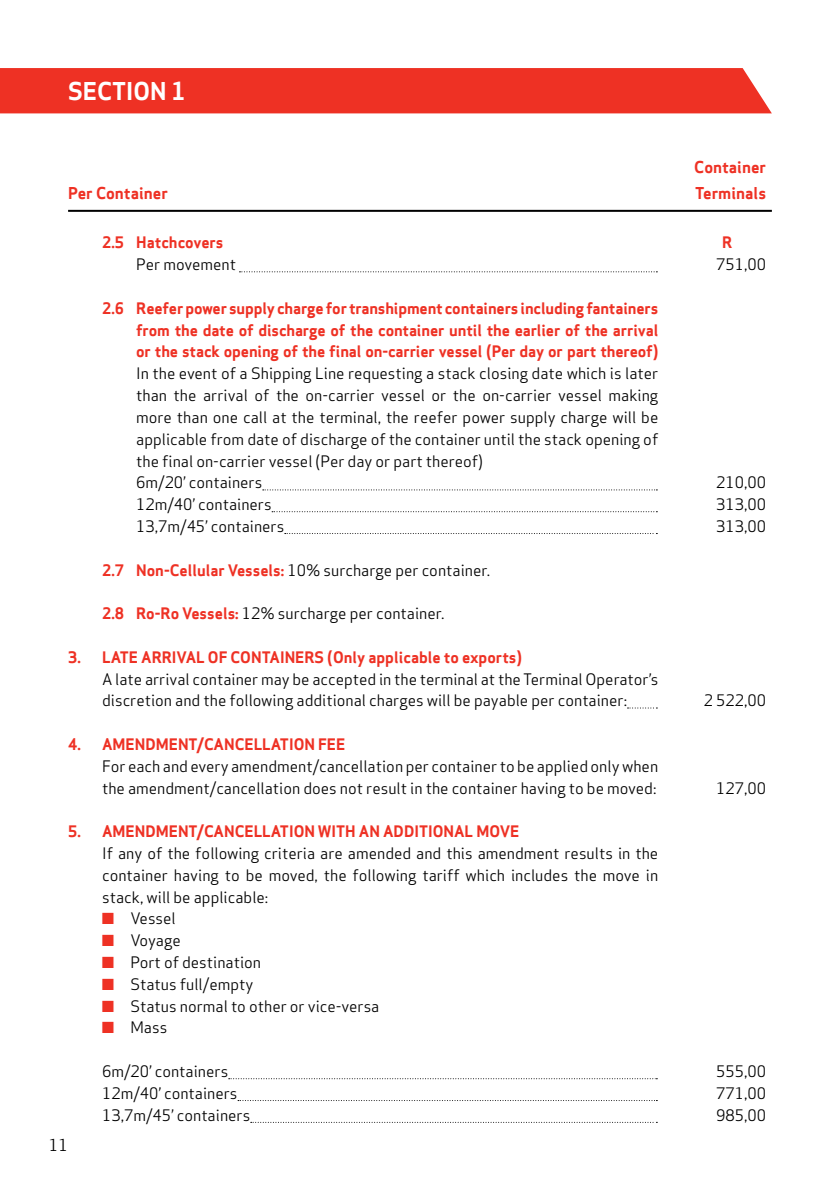
<style>
.page{position:relative;width:840px;height:1191px;background:#fff}
.page>*{position:absolute;margin:0;border:0;box-sizing:border-box;transform-origin:0 0}
.t1{font:24px "Apex Sans Bold T";color:#fff}
.t2{font:16px "Apex Sans Bold T";color:#ee3124}
.t3{font:16px "Apex Sans Book T";color:#000}
.t4{font:15.6px/21.8px "Apex Sans Book T";color:#000}
.t5{font:15.6px/21.8px "Apex Sans Bold T";color:#ee3124;text-align:justify}
.s1{font-family:"Apex Sans Bold T";color:#ee3124}
</style>
<div class="page">
<div style="left:0;top:68px;width:771px;height:45px;background:#ee3124"></div>
<svg style="left:239px;top:271px;width:418px;height:1px"></svg>
<svg style="left:262px;top:489px;width:395px;height:1px"></svg>
<svg style="left:272px;top:511px;width:385px;height:1px"></svg>
<svg style="left:284px;top:533px;width:373px;height:1px"></svg>
<svg style="left:627px;top:707px;width:30px;height:1px"></svg>
<svg style="left:228px;top:1078px;width:429px;height:1px"></svg>
<svg style="left:238px;top:1100px;width:419px;height:1px"></svg>
<svg style="left:250px;top:1122px;width:407px;height:1px"></svg>
<hr style="left:68px;top:210px;width:703px;height:2px;background:#000">
<h1 class="t1" style="left:68px;top:75px;width:119px">SECTION 1</h1>
<p class="t2" style="left:694px;top:157px;width:73px">Container</p>
<p class="t2" style="left:68px;top:183px;width:101px">Per Container</p>
<p class="t2" style="left:694px;top:183px;width:72px">Terminals</p>
<p class="t5" style="left:102px;top:232px;width:123px">2.5 Hatchcovers</p>
<p class="t5" style="left:721px;top:232px;width:12px">R</p>
<p class="t4" style="left:136px;top:253px;width:101px">Per movement</p>
<p class="t4" style="left:715px;top:253px;width:51px">751,00</p>
<p class="t5" style="left:136px;top:297px;width:523px;text-indent:-34px">2.6 Reefer power supply charge for transhipment containers including fantainers from the date of discharge of the container until the earlier of the arrival or the stack opening of the final on-carrier vessel (Per day or part thereof )</p>
<p class="t4" style="left:136px;top:362px;width:523px">In the event of a Shipping Line requesting a stack closing date which is later than the arrival of the on-carrier vessel or the on-carrier vessel making more than one call at the terminal, the reefer power supply charge will be applicable from date of discharge of the container until the stack opening of the final on-carrier vessel (Per day or part thereof)<br>6m/20’ containers</p>
<p class="t4" style="left:715px;top:471px;width:51px">210,00</p>
<p class="t4" style="left:136px;top:493px;width:137px">12m/40’ containers</p>
<p class="t4" style="left:715px;top:493px;width:51px">313,00</p>
<p class="t4" style="left:136px;top:515px;width:150px">13,7m/45’ containers</p>
<p class="t4" style="left:715px;top:515px;width:51px">313,00</p>
<p class="t4" style="left:102px;top:559px;width:389px"><span class="s1">2.7 Non-Cellular Vessels:</span> 10% surcharge per container.</p>
<p class="t4" style="left:102px;top:602px;width:343px"><span class="s1">2.8 Ro-Ro Vessels:</span> 12% surcharge per container.</p>
<p class="t5" style="left:68px;top:646px;width:455px">3. LATE ARRIVAL OF CONTAINERS (Only applicable to exports)</p>
<p class="t4" style="left:102px;top:668px;width:557px">A late arrival container may be accepted in the terminal at the Terminal Operator’s discretion and the following additional charges will be payable per container:</p>
<p class="t4" style="left:703px;top:689px;width:64px">2 522,00</p>
<p class="t5" style="left:68px;top:733px;width:273px">4. AMENDMENT/CANCELLATION FEE</p>
<p class="t4" style="left:102px;top:755px;width:557px">For each and every amendment/cancellation per container to be applied only when the amendment/cancellation does not result in the container having to be moved:</p>
<p class="t4" style="left:715px;top:777px;width:51px">127,00</p>
<p class="t5" style="left:68px;top:820px;width:452px">5. AMENDMENT/CANCELLATION WITH AN ADDITIONAL MOVE</p>
<p class="t4" style="left:102px;top:842px;width:557px">If any of the following criteria are amended and this amendment results in the</p>
<p class="t4" style="left:102px;top:864px;width:557px">container having to be moved, the following tariff which includes the move in</p>
<p class="t4" style="left:102px;top:886px;width:168px">stack, will be applicable:</p>
<p class="t4" style="left:130px;top:907px;width:47px">Vessel</p>
<p class="t4" style="left:130px;top:929px;width:52px">Voyage</p>
<p class="t4" style="left:130px;top:951px;width:132px">Port of destination</p>
<p class="t4" style="left:130px;top:973px;width:124px">Status full/empty</p>
<p class="t4" style="left:130px;top:994px;width:250px">Status normal to other or vice-versa</p>
<p class="t4" style="left:130px;top:1016px;width:38px">Mass</p>
<p class="t4" style="left:102px;top:1060px;width:128px">6m/20’ containers</p>
<p class="t4" style="left:715px;top:1060px;width:45px">555,00</p>
<p class="t4" style="left:102px;top:1082px;width:137px">12m/40’ containers</p>
<p class="t4" style="left:715px;top:1082px;width:45px">771,00</p>
<p class="t4" style="left:102px;top:1103px;width:150px">13,7m/45’ containers</p>
<p class="t4" style="left:715px;top:1103px;width:51px">985,00</p>
<p class="t3" style="left:49px;top:1135px;width:21px">11</p>
</div>
